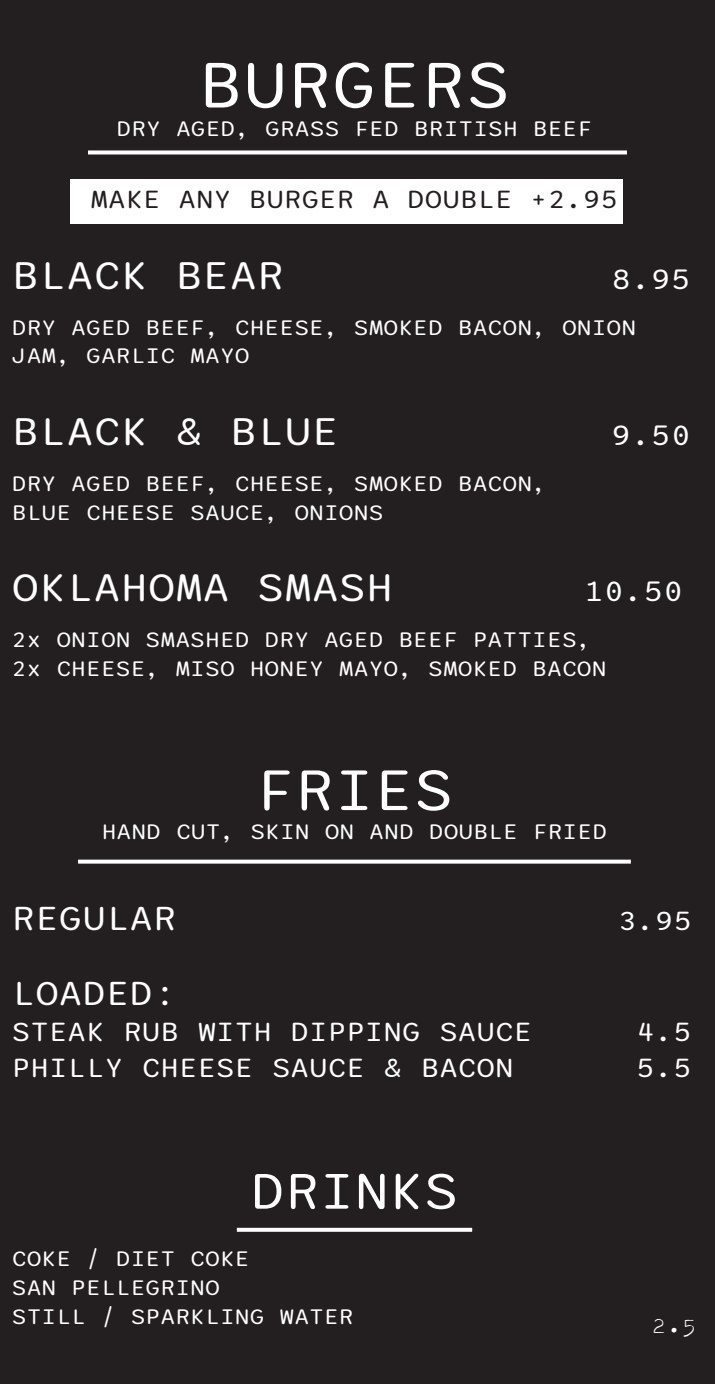
<style>
.page{position:relative;width:715px;height:1384px;background:#fff}
.page>*{position:absolute;margin:0;border:0;box-sizing:border-box;transform-origin:0 0}
.t1{font:72px "Sono";color:#fff}
.t2{font:64px "Sono";color:#fff}
.t3{font:56px "Sono";color:#fff}
.t4{font:44px "Sono";color:#fff}
.t5{font:38px "Sono";color:#fff}
.t6{font:32px "Sono";color:#fff}
.t7{font:30px "Sono";color:#fff}
.t8{font:30px "Splendid 66";color:#fff}
.t9{font:28.4px "Sono";color:#231f20}
.t10{font:24px/28.8px "Sono";color:#fff}
</style>
<div class="page">
<div style="left:0;top:0;width:714px;height:1383px;background:#231f20"></div>
<div style="left:70px;top:179px;width:552px;height:44px;background:#fff"></div>
<svg style="left:88px;top:150px;width:538px;height:4px;fill:#fff"></svg>
<svg style="left:78px;top:859px;width:552px;height:4px;fill:#fff"></svg>
<svg style="left:237px;top:1227px;width:235px;height:4px"></svg>
<h1 class="t1" style="left:198px;top:36px;width:313px">BURGERS</h1>
<p class="t10" style="left:116px;top:113px;width:477px">DRY AGED, GRASS FED BRITISH BEEF</p>
<p class="t9" style="left:90px;top:180px;width:529px">MAKE ANY BURGER A DOUBLE +2.95</p>
<h3 class="t4" style="left:12px;top:245px;width:274px">BLACK BEAR</h3>
<h3 class="t6" style="left:611px;top:257px;width:81px">8.95</h3>
<p class="t10" style="left:12px;top:311px;width:625px">DRY AGED BEEF, CHEESE, SMOKED BACON, ONION<br>JAM, GARLIC MAYO</p>
<h3 class="t4" style="left:12px;top:401px;width:328px">BLACK &amp; BLUE</h3>
<h3 class="t6" style="left:611px;top:413px;width:81px">9.50</h3>
<p class="t10" style="left:12px;top:467px;width:536px">DRY AGED BEEF, CHEESE, SMOKED BACON,<br>BLUE CHEESE SAUCE, ONIONS</p>
<h3 class="t4" style="left:12px;top:557px;width:383px">OKLAHOMA SMASH</h3>
<h3 class="t6" style="left:584px;top:569px;width:101px">10.50</h3>
<p class="t10" style="left:12px;top:623px;width:596px">2x ONION SMASHED DRY AGED BEEF PATTIES,<br>2x CHEESE, MISO HONEY MAYO, SMOKED BACON</p>
<h2 class="t2" style="left:255px;top:746px;width:200px">FRIES</h2>
<p class="t10" style="left:102px;top:815px;width:507px">HAND CUT, SKIN ON AND DOUBLE FRIED</p>
<h3 class="t5" style="left:12px;top:892px;width:166px">REGULAR</h3>
<p class="t7" style="left:617px;top:900px;width:76px">3.95</p>
<h3 class="t5" style="left:12px;top:966px;width:166px">LOADED:</h3>
<p class="t7" style="left:12px;top:1010px;width:521px">STEAK RUB WITH DIPPING SAUCE</p>
<p class="t7" style="left:636px;top:1010px;width:57px">4.5</p>
<p class="t7" style="left:12px;top:1046px;width:503px">PHILLY CHEESE SAUCE &amp; BACON</p>
<p class="t7" style="left:636px;top:1046px;width:57px">5.5</p>
<h3 class="t3" style="left:250px;top:1152px;width:209px">DRINKS</h3>
<p class="t10" style="left:12px;top:1242px;width:343px">COKE / DIET COKE<br>SAN PELLEGRINO<br>STILL / SPARKLING WATER</p>
<p class="t8" style="left:651px;top:1309px;width:47px">2.5</p>
</div>
